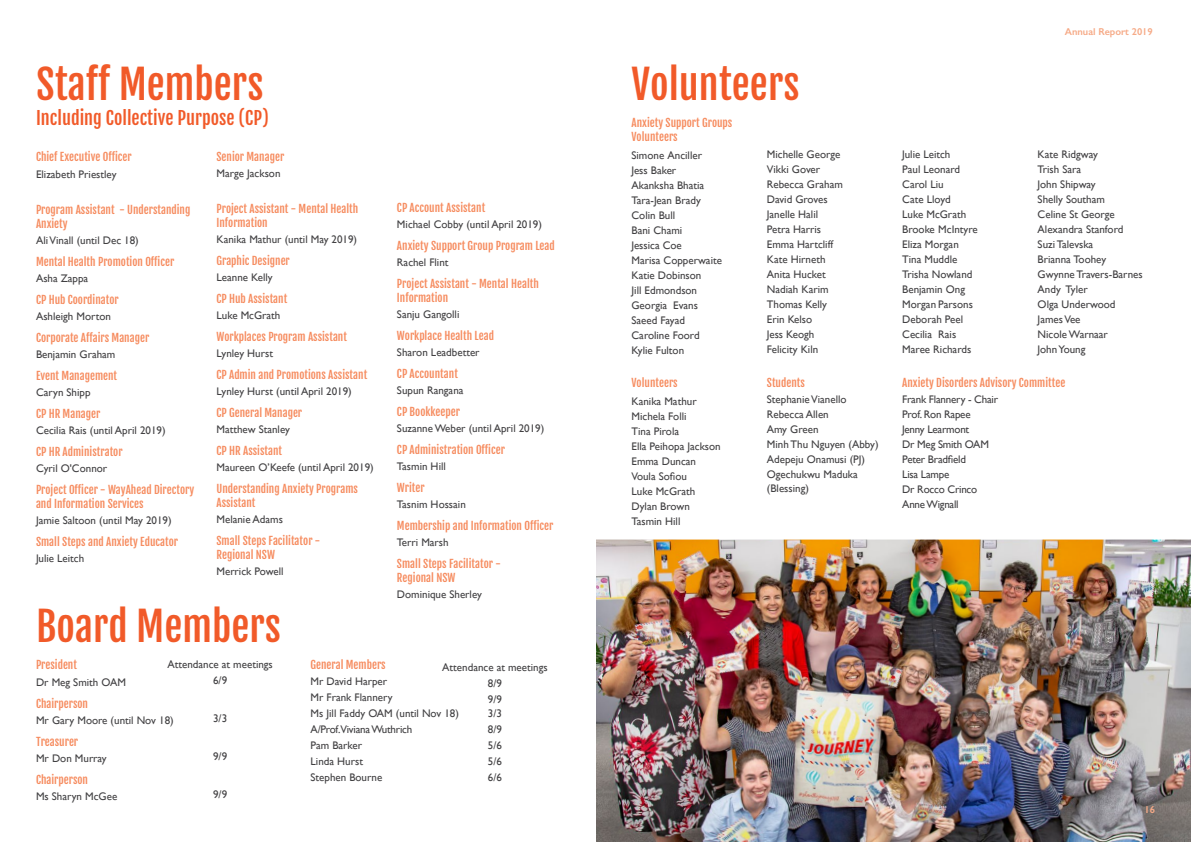
<style>
.page{position:relative;width:1191px;height:842px;background:#fff}
.page>*{position:absolute;margin:0;border:0;box-sizing:border-box;transform-origin:0 0}
.t1{font:40px "Fjalla One";color:#f15a29}
.t2{font:18px "Fjalla One";color:#f15a29}
.t3{font:11px/15px "Gill Sans";color:#414042}
.t4{font:11px/14px "Fjalla One";color:#f68b5e}
.t5{font:11px/15px "Gill Sans";letter-spacing:-.02em;color:#414042}
.t6{font:600 10px "Gill Sans";color:#f6aa87}
</style>
<div class="page">
<img style="left:596px;top:539px;width:595px;height:303px">
<h1 class="t1" style="left:36px;top:60px;width:229px">Staff Members</h1>
<h2 class="t2" style="left:36px;top:107px;width:234px">Including Collective Purpose (CP)</h2>
<p class="t4" style="left:216px;top:149px;width:69px">Senior Manager</p>
<p class="t3" style="left:216px;top:165px;width:66px">Marge Jackson</p>
<p class="t4" style="left:216px;top:201px;width:143px">Project Assistant - Mental Health<br>Information</p>
<p class="t3" style="left:216px;top:231px;width:142px">Kanika Mathur (until May 2019)</p>
<p class="t4" style="left:216px;top:253px;width:75px">Graphic Designer</p>
<p class="t3" style="left:216px;top:269px;width:58px">Leanne Kelly</p>
<p class="t4" style="left:216px;top:291px;width:72px">CP Hub Assistant</p>
<p class="t3" style="left:216px;top:307px;width:65px">Luke McGrath</p>
<p class="t4" style="left:216px;top:329px;width:132px">Workplaces Program Assistant</p>
<p class="t3" style="left:216px;top:345px;width:58px">Lynley Hurst</p>
<p class="t4" style="left:216px;top:367px;width:152px">CP Admin and Promotions Assistant</p>
<p class="t3" style="left:216px;top:383px;width:137px">Lynley Hurst (until April 2019)</p>
<p class="t4" style="left:216px;top:405px;width:87px">CP General Manager</p>
<p class="t3" style="left:216px;top:421px;width:75px">Matthew Stanley</p>
<p class="t4" style="left:216px;top:443px;width:67px">CP HR Assistant</p>
<p class="t3" style="left:216px;top:459px;width:159px">Maureen O’Keefe (until April 2019)</p>
<p class="t4" style="left:216px;top:481px;width:143px">Understanding Anxiety Programs<br>Assistant</p>
<p class="t3" style="left:216px;top:511px;width:68px">Melanie Adams</p>
<p class="t4" style="left:216px;top:533px;width:105px">Small Steps Facilitator -<br>Regional NSW</p>
<p class="t3" style="left:216px;top:563px;width:69px">Merrick Powell</p>
<p class="t4" style="left:36px;top:149px;width:97px">Chief Executive Officer</p>
<p class="t3" style="left:36px;top:166px;width:82px">Elizabeth Priestley</p>
<p class="t4" style="left:36px;top:202px;width:156px">Program Assistant - Understanding<br>Anxiety</p>
<p class="t3" style="left:36px;top:232px;width:104px">Ali Vinall (until Dec 18)</p>
<p class="t4" style="left:36px;top:254px;width:140px">Mental Health Promotion Officer</p>
<p class="t3" style="left:36px;top:270px;width:54px">Asha Zappa</p>
<p class="t4" style="left:36px;top:292px;width:84px">CP Hub Coordinator</p>
<p class="t3" style="left:36px;top:308px;width:76px">Ashleigh Morton</p>
<p class="t4" style="left:36px;top:330px;width:115px">Corporate Affairs Manager</p>
<p class="t3" style="left:36px;top:346px;width:81px">Benjamin Graham</p>
<p class="t4" style="left:36px;top:368px;width:83px">Event Management</p>
<p class="t3" style="left:36px;top:384px;width:56px">Caryn Shipp</p>
<p class="t4" style="left:36px;top:406px;width:66px">CP HR Manager</p>
<p class="t3" style="left:36px;top:422px;width:131px">Cecilia Rais (until April 2019)</p>
<p class="t4" style="left:36px;top:444px;width:88px">CP HR Administrator</p>
<p class="t3" style="left:36px;top:460px;width:73px">Cyril O'Connor</p>
<p class="t4" style="left:36px;top:482px;width:160px">Project Officer - WayAhead Directory and Information Services</p>
<p class="t3" style="left:36px;top:512px;width:137px">Jamie Saltoon (until May 2019)</p>
<p class="t4" style="left:36px;top:534px;width:144px">Small Steps and Anxiety Educator</p>
<p class="t3" style="left:36px;top:550px;width:50px">Julie Leitch</p>
<h1 class="t1" style="left:36px;top:602px;width:247px">Board Members</h1>
<p class="t4" style="left:397px;top:201px;width:90px">CP Account Assistant</p>
<p class="t3" style="left:397px;top:217px;width:146px">Michael Cobby (until April 2019)</p>
<p class="t4" style="left:397px;top:239px;width:159px">Anxiety Support Group Program Lead</p>
<p class="t3" style="left:397px;top:255px;width:53px">Rachel Flint</p>
<p class="t4" style="left:397px;top:277px;width:143px">Project Assistant - Mental Health<br>Information</p>
<p class="t3" style="left:397px;top:307px;width:64px">Sanju Gangolli</p>
<p class="t4" style="left:397px;top:329px;width:98px">Workplace Health Lead</p>
<p class="t3" style="left:397px;top:345px;width:84px">Sharon Leadbetter</p>
<p class="t4" style="left:397px;top:367px;width:62px">CP Accountant</p>
<p class="t3" style="left:397px;top:383px;width:68px">Supun Rangana</p>
<p class="t4" style="left:397px;top:405px;width:64px">CP Bookkeeper</p>
<p class="t3" style="left:397px;top:421px;width:149px">Suzanne Weber (until April 2019)</p>
<p class="t4" style="left:397px;top:443px;width:109px">CP Administration Officer</p>
<p class="t3" style="left:397px;top:459px;width:50px">Tasmin Hill</p>
<p class="t4" style="left:397px;top:481px;width:29px">Writer</p>
<p class="t3" style="left:397px;top:497px;width:70px">Tasnim Hossain</p>
<p class="t4" style="left:397px;top:519px;width:158px">Membership and Information Officer</p>
<p class="t3" style="left:397px;top:535px;width:53px">Terri Marsh</p>
<p class="t4" style="left:397px;top:557px;width:105px">Small Steps Facilitator -<br>Regional NSW</p>
<p class="t3" style="left:397px;top:587px;width:86px">Dominique Sherley</p>
<p class="t4" style="left:36px;top:658px;width:43px">President</p>
<p class="t3" style="left:36px;top:675px;width:91px">Dr Meg Smith OAM</p>
<p class="t4" style="left:36px;top:697px;width:54px">Chairperson</p>
<p class="t3" style="left:36px;top:713px;width:139px">Mr Gary Moore (until Nov 18)</p>
<p class="t4" style="left:36px;top:735px;width:44px">Treasurer</p>
<p class="t3" style="left:36px;top:751px;width:72px">Mr Don Murray</p>
<p class="t4" style="left:36px;top:773px;width:54px">Chairperson</p>
<p class="t3" style="left:36px;top:789px;width:83px">Ms Sharyn McGee</p>
<p class="t3" style="left:167px;top:656px;width:107px;line-height:16px;text-align:center">Attendance at meetings<br>6/9</p>
<p class="t3" style="left:213px;top:710px;width:16px">3/3</p>
<p class="t3" style="left:213px;top:748px;width:16px">9/9</p>
<p class="t3" style="left:213px;top:786px;width:16px">9/9</p>
<p class="t4" style="left:310px;top:658px;width:77px">General Members</p>
<p class="t3" style="left:310px;top:673px;width:150px;line-height:16px">Mr David Harper<br>Mr Frank Flannery<br>Ms Jill Faddy OAM (until Nov 18)<br>A/Prof.Viviana Wuthrich<br>Pam Barker<br>Linda Hurst<br>Stephen Bourne</p>
<p class="t3" style="left:442px;top:659px;width:107px;line-height:16px;text-align:center">Attendance at meetings<br>8/9<br>9/9</p>
<p class="t3" style="left:488px;top:705px;width:16px;line-height:16px;text-align:justify">3/3<br>8/9<br>5/6<br>5/6<br>6/6</p>
<h1 class="t1" style="left:631px;top:60px;width:170px">Volunteers</h1>
<p class="t4" style="left:631px;top:115px;width:102px">Anxiety Support Groups<br>Volunteers</p>
<p class="t3" style="left:631px;top:147px;width:92px">Simone Anciller<br>Jess Baker<br>Akanksha Bhatia<br>Tara-Jean Brady<br>Colin Bull<br>Bani Chami<br>Jessica Coe<br>Marisa Copperwaite<br>Katie Dobinson<br>Jill Edmondson<br>Georgia Evans<br>Saeed Fayad<br>Caroline Foord<br>Kylie Fulton</p>
<p class="t3" style="left:767px;top:146px;width:77px">Michelle George<br>Vikki Gover<br>Rebecca Graham<br>David Groves<br>Janelle Halil<br>Petra Harris<br>Emma Hartcliff<br>Kate Hirneth<br>Anita Hucket<br>Nadiah Karim<br>Thomas Kelly<br>Erin Kelso<br>Jess Keogh<br>Felicity Kiln</p>
<p class="t3" style="left:902px;top:146px;width:77px">Julie Leitch<br>Paul Leonard<br>Carol Liu<br>Cate Lloyd<br>Luke McGrath<br>Brooke McIntyre<br>Eliza Morgan<br>Tina Muddle<br>Trisha Nowland<br>Benjamin Ong<br>Morgan Parsons<br>Deborah Peel<br>Cecilia Rais<br>Maree Richards</p>
<p class="t6" style="left:1064px;top:26px;width:89px">Annual Report 2019</p>
<p class="t3" style="left:1037px;top:146px;width:107px">Kate Ridgway<br>Trish Sara<br>John Shipway<br>Shelly Southam<br>Celine St George<br>Alexandra Stanford<br>Suzi Talevska<br>Brianna Toohey<br>Gwynne Travers-Barnes<br>Andy Tyler<br>Olga Underwood<br>James Vee<br>Nicole Warnaar<br>John Young</p>
<p class="t4" style="left:631px;top:375px;width:48px">Volunteers</p>
<p class="t3" style="left:631px;top:393px;width:91px">Kanika Mathur<br>Michela Folli<br>Tina Pirola<br>Ella Peihopa Jackson<br>Emma Duncan<br>Voula Sofiou<br>Luke McGrath<br>Dylan Brown<br>Tasmin Hill</p>
<p class="t4" style="left:767px;top:375px;width:40px">Students</p>
<p class="t3" style="left:767px;top:391px;width:113px">Stephanie Vianello<br>Rebecca Allen<br>Amy Green<br>Minh Thu Nguyen (Abby)<br>Adepeju Onamusi (PJ)<br>Ogechukwu Maduka</p>
<p class="t3" style="left:767px;top:480px;width:44px">(Blessing)</p>
<p class="t4" style="left:902px;top:375px;width:164px">Anxiety Disorders Advisory Committee</p>
<p class="t5" style="left:902px;top:391px;width:97px">Frank Flannery - Chair<br>Prof. Ron Rapee<br>Jenny Learmont<br>Dr Meg Smith OAM<br>Peter Bradfield<br>Lisa Lampe<br>Dr Rocco Crinco<br>Anne Wignall</p>
<p class="t6" style="left:1144px;top:804px;width:12px">16</p>
</div>
